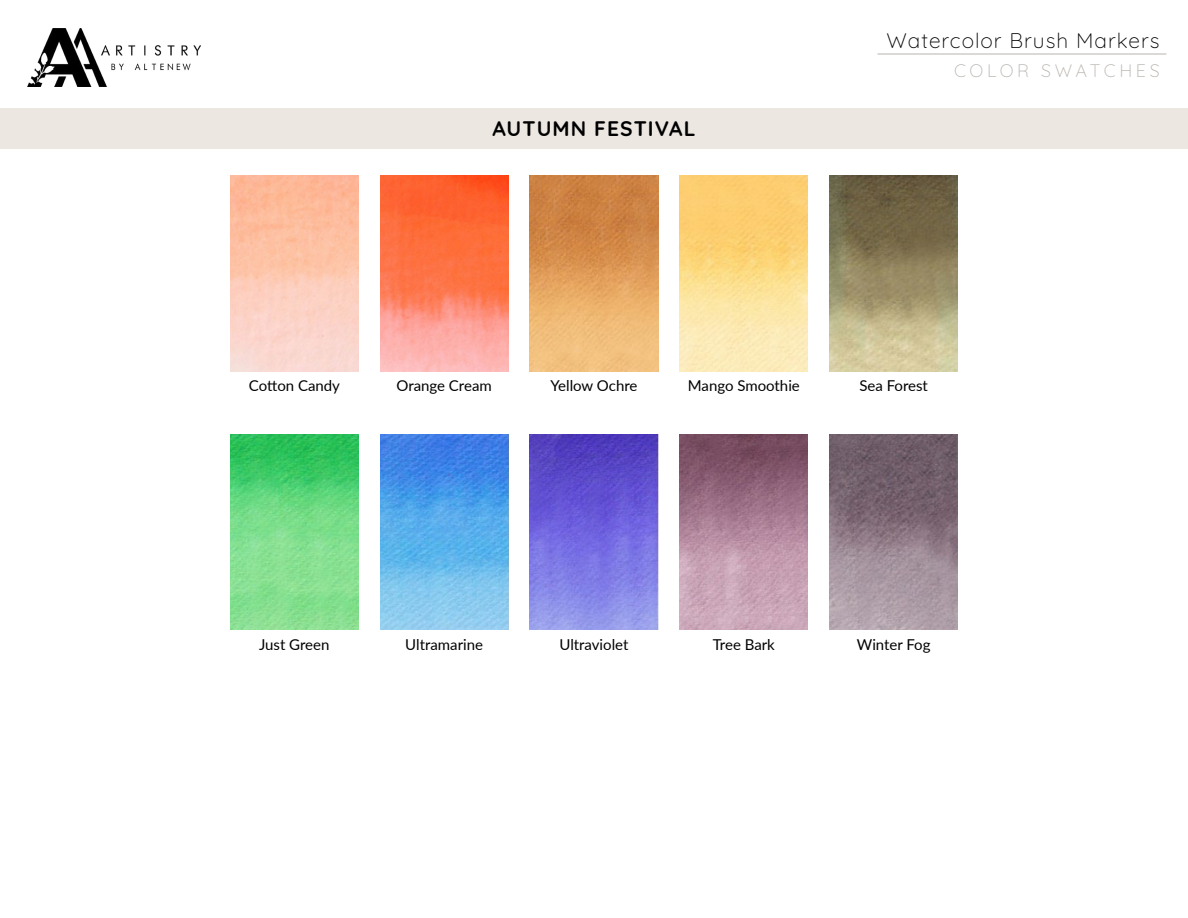
<style>
.page{position:relative;width:1188px;height:918px;background:#fff}
.page>*{position:absolute;margin:0;border:0;box-sizing:border-box;transform-origin:0 0}
.t1{font:300 21px "Quicksand";letter-spacing:.05em;color:#000}
.t2{font:700 21px "Quicksand";letter-spacing:.05em;color:#000}
.t3{font:300 18px "Quicksand";letter-spacing:.2em;color:#b9b3ae}
.t4{font:15px "Lato";color:#000}
</style>
<div class="page">
<hr style="left:878px;top:54px;width:288px;height:1px;background:#b9b3ae">
<img style="left:27px;top:29px;width:174px;height:57px">
<img style="left:380px;top:176px;width:128px;height:195px">
<img style="left:530px;top:176px;width:128px;height:195px">
<img style="left:680px;top:176px;width:128px;height:195px">
<img style="left:830px;top:176px;width:128px;height:195px">
<img style="left:230px;top:434px;width:128px;height:196px">
<img style="left:380px;top:434px;width:128px;height:196px">
<img style="left:530px;top:434px;width:128px;height:196px">
<img style="left:680px;top:434px;width:128px;height:196px">
<img style="left:830px;top:434px;width:128px;height:196px">
<div style="left:0;top:108px;width:1188px;height:40px;background:#ece7e0"></div>
<h1 class="t2" style="left:492px;top:111px;width:205px">AUTUMN FESTIVAL</h1>
<h1 class="t1" style="left:887px;top:24px;width:275px">Watercolor Brush Markers</h1>
<p class="t3" style="left:954px;top:56px;width:207px">COLOR SWATCHES</p>
<p class="t4" style="left:249px;top:375px;width:93px">Cotton Candy</p>
<p class="t4" style="left:396px;top:375px;width:97px">Orange Cream</p>
<p class="t4" style="left:551px;top:375px;width:88px">Yellow Ochre</p>
<p class="t4" style="left:688px;top:375px;width:113px">Mango Smoothie</p>
<p class="t4" style="left:859px;top:375px;width:70px">Sea Forest</p>
<p class="t4" style="left:259px;top:633px;width:72px">Just Green</p>
<p class="t4" style="left:405px;top:633px;width:79px">Ultramarine</p>
<p class="t4" style="left:559px;top:633px;width:71px">Ultraviolet</p>
<p class="t4" style="left:713px;top:633px;width:64px">Tree Bark</p>
<p class="t4" style="left:857px;top:633px;width:75px">Winter Fog</p>
</div>
